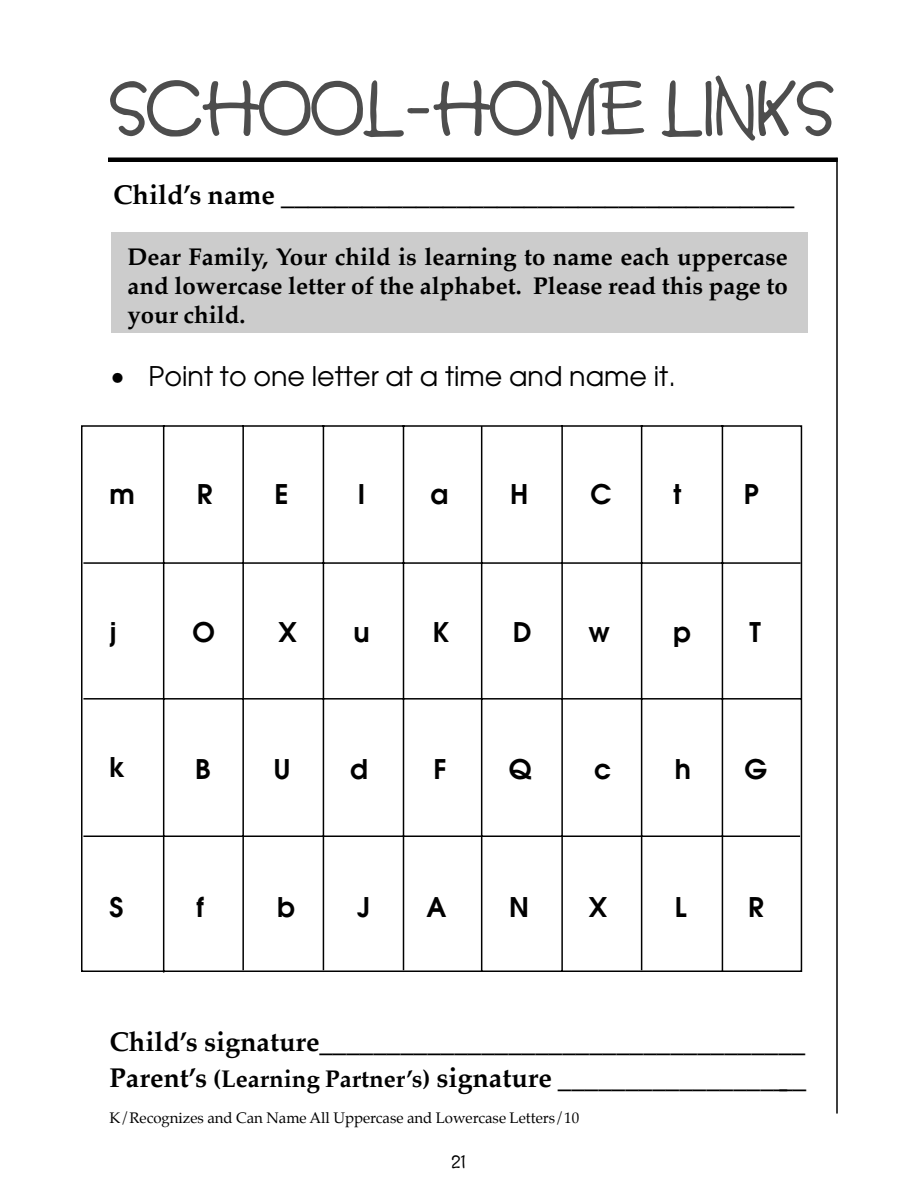
<style>
.page{position:relative;width:918px;height:1188px;background:#fff}
.page>*{position:absolute;margin:0;border:0;box-sizing:border-box;transform-origin:0 0}
.t1{font:72px "Lumparsky";letter-spacing:.025em;color:#4d4d4d}
.t2{font:27px "Palatino";color:#000}
.t3{font:700 27px "Palatino";color:#000}
.t4{font:600 27px "Avant Garde";color:#000}
.t5{font:27px "Avant Garde";color:#000}
.t6{font:700 24px/29.2px "Palatino";color:#000;text-align:justify}
.t7{font:18px "Lumparsky";color:#000}
.t8{font:15px "Palatino";color:#000}
.s1{font-weight:700}
.s2{font-size:27px}
.s3{font-weight:400;font-size:27px}
</style>
<div class="page">
<hr style="left:836px;top:158px;width:2px;height:956px;background:#000">
<hr style="left:108px;top:158px;width:730px;height:4px;background:#000">
<div style="left:112px;top:232px;width:696px;height:101px;background:#ccc"></div>
<svg style="left:81px;top:425px;width:722px;height:548px"></svg>
<h1 class="t1" style="left:110px;top:81px;width:725px">SCHOOL-HOME LINKS</h1>
<p class="t3" style="left:113px;top:185px;width:683px">Child’s name ______________________________________</p>
<p class="t6" style="left:128px;top:245px;width:662px">Dear Family, Your child is learning to name each uppercase and lowercase letter of the alphabet. Please read this page to your child.</p>
<p class="t5" style="left:110px;top:366px;width:568px">• Point to one letter at a time and name it.</p>
<p class="t4" style="left:110px;top:484px;width:27px">m</p>
<p class="t4" style="left:197px;top:484px;width:17px">R</p>
<p class="t4" style="left:275px;top:484px;width:16px">E</p>
<p class="t4" style="left:358px;top:484px;width:9px">I</p>
<p class="t4" style="left:430px;top:484px;width:19px">a</p>
<p class="t4" style="left:510px;top:484px;width:20px">H</p>
<p class="t4" style="left:591px;top:484px;width:23px">C</p>
<p class="t4" style="left:674px;top:484px;width:10px">t</p>
<p class="t4" style="left:744px;top:484px;width:17px">P</p>
<p class="t4" style="left:110px;top:622px;width:9px">j</p>
<p class="t4" style="left:193px;top:622px;width:24px">O</p>
<p class="t4" style="left:278px;top:622px;width:20px">X</p>
<p class="t4" style="left:354px;top:622px;width:18px">u</p>
<p class="t4" style="left:433px;top:622px;width:18px">K</p>
<p class="t4" style="left:513px;top:622px;width:20px">D</p>
<p class="t4" style="left:589px;top:622px;width:23px">w</p>
<p class="t4" style="left:673px;top:622px;width:19px">p</p>
<p class="t4" style="left:750px;top:622px;width:13px">T</p>
<p class="t4" style="left:110px;top:757px;width:17px">k</p>
<p class="t4" style="left:195px;top:759px;width:17px">B</p>
<p class="t4" style="left:274px;top:759px;width:19px">U</p>
<p class="t4" style="left:350px;top:759px;width:19px">d</p>
<p class="t4" style="left:433px;top:759px;width:14px">F</p>
<p class="t4" style="left:509px;top:759px;width:24px">Q</p>
<p class="t4" style="left:594px;top:759px;width:19px">c</p>
<p class="t4" style="left:675px;top:759px;width:18px">h</p>
<p class="t4" style="left:745px;top:759px;width:24px">G</p>
<p class="t4" style="left:110px;top:897px;width:16px">S</p>
<p class="t4" style="left:197px;top:897px;width:9px">f</p>
<p class="t4" style="left:277px;top:897px;width:19px">b</p>
<p class="t4" style="left:357px;top:897px;width:14px">J</p>
<p class="t4" style="left:427px;top:897px;width:21px">A</p>
<p class="t4" style="left:509px;top:897px;width:21px">N</p>
<p class="t4" style="left:589px;top:897px;width:20px">X</p>
<p class="t4" style="left:675px;top:897px;width:13px">L</p>
<p class="t4" style="left:748px;top:897px;width:17px">R</p>
<p class="t2" style="left:110px;top:1031px;width:697px"><span class="s1">Child’s signature</span>____________________________________</p>
<p class="t6" style="left:110px;top:1067px;width:698px"><span class="s2">Parent’s</span> (Learning Partner’s) <span class="s2">signature</span> <span class="s3">___________________</span></p>
<p class="t8" style="left:110px;top:1112px;width:471px">K/Recognizes and Can Name All Uppercase and Lowercase Letters/10</p>
<p class="t7" style="left:452px;top:1155px;width:15px">21</p>
</div>
